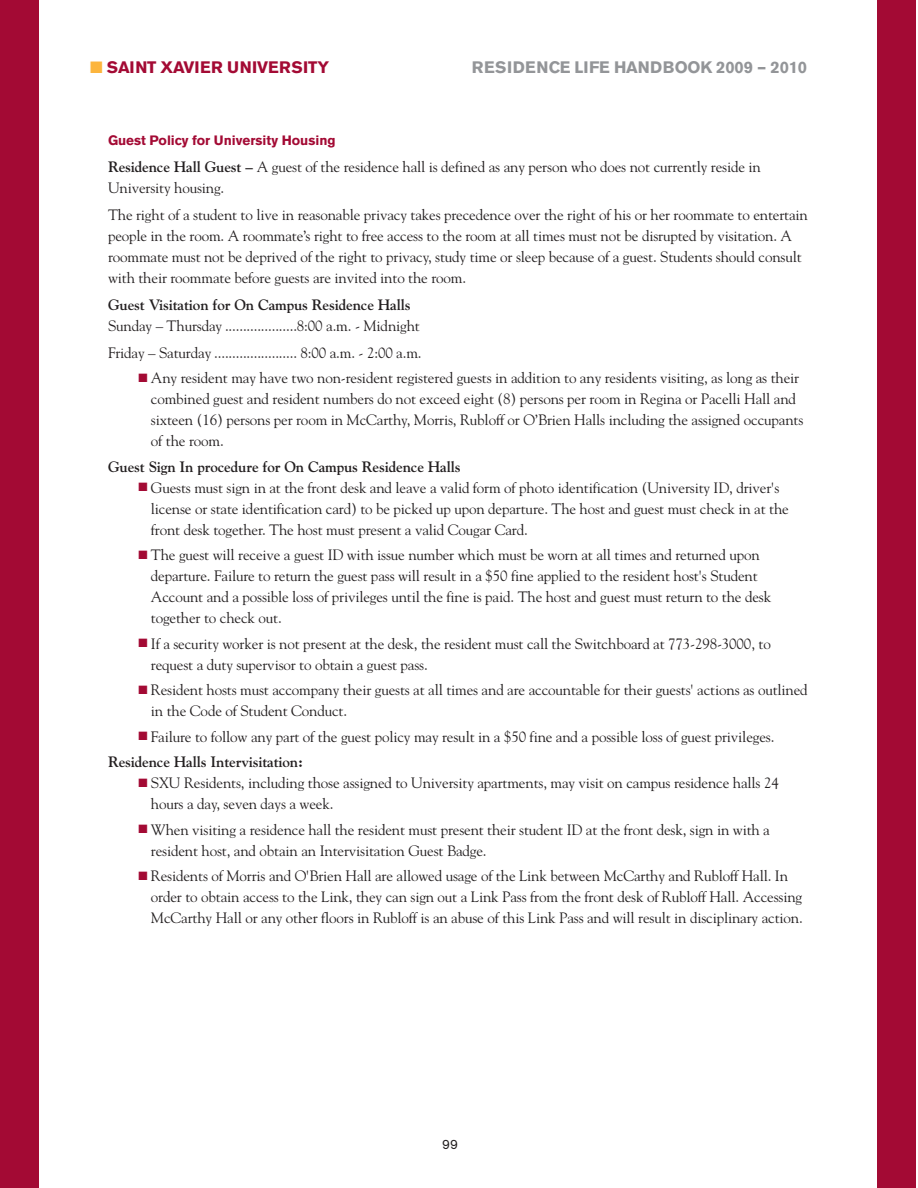
<style>
.page{position:relative;width:918px;height:1188px;background:#fff}
.page>*{position:absolute;margin:0;border:0;box-sizing:border-box;transform-origin:0 0}
.t1{font:700 16.5px "Akzidenz Grotesk BE";color:#939598}
.t2{font:700 16.5px "Akzidenz Grotesk BE";letter-spacing:-.01em;color:#a30a34}
.t3{font:15px/21px "Goudy";letter-spacing:-.01em;color:#231f20}
.t4{font:700 15px "Goudy";letter-spacing:-.01em;color:#231f20}
.t5{font:700 13.5px "Akzidenz Grotesk BE";color:#a30a34}
.t6{font:13.5px "Akzidenz Grotesk BE";color:#231f20}
.s1{color:#fcb53d}
.s2{font-weight:700}
.s3{color:#a30a34}
</style>
<div class="page">
<div style="left:0;top:0;width:39px;height:1188px;background:#a30a34"></div>
<div style="left:878px;top:0;width:38px;height:1188px;background:#a30a34"></div>
<p class="t2" style="left:90px;top:62px;width:240px"><span class="s1">■</span> SAINT XAVIER UNIVERSITY</p>
<p class="t1" style="left:472px;top:62px;width:337px">RESIDENCE LIFE HANDBOOK 2009 – 2010</p>
<p class="t5" style="left:108px;top:135px;width:229px">Guest Policy for University Housing</p>
<p class="t3" style="left:108px;top:157px;width:654px"><span class="s2">Residence Hall Guest –</span> A guest of the residence hall is defined as any person who does not currently reside in<br>University housing.</p>
<p class="t3" style="left:108px;top:205px;width:701px">The right of a student to live in reasonable privacy takes precedence over the right of his or her roommate to entertain people in the room. A roommate’s right to free access to the room at all times must not be disrupted by visitation. A roommate must not be deprived of the right to privacy, study time or sleep because of a guest. Students should consult with their roommate before guests are invited into the room.</p>
<p class="t4" style="left:108px;top:298px;width:304px">Guest Visitation for On Campus Residence Halls</p>
<p class="t3" style="left:108px;top:313px;width:315px;line-height:27px">Sunday – Thursday ....................8:00 a.m. - Midnight<br>Friday – Saturday ....................... 8:00 a.m. - 2:00 a.m.</p>
<p class="t3" style="left:151px;top:368px;width:654px;text-indent:-12px"><span class="s3">■</span> Any resident may have two non-resident registered guests in addition to any residents visiting, as long as their combined guest and resident numbers do not exceed eight (8) persons per room in Regina or Pacelli Hall and sixteen (16) persons per room in McCarthy, Morris, Rubloff or O’Brien Halls including the assigned occupants of the room.</p>
<p class="t4" style="left:108px;top:460px;width:354px">Guest Sign In procedure for On Campus Residence Halls</p>
<p class="t3" style="left:151px;top:478px;width:639px;text-indent:-12px"><span class="s3">■</span> Guests must sign in at the front desk and leave a valid form of photo identification (University ID, driver's license or state identification card) to be picked up upon departure. The host and guest must check in at the front desk together. The host must present a valid Cougar Card.</p>
<p class="t3" style="left:151px;top:545px;width:622px;text-indent:-12px"><span class="s3">■</span> The guest will receive a guest ID with issue number which must be worn at all times and returned upon departure. Failure to return the guest pass will result in a $50 fine applied to the resident host's Student Account and a possible loss of privileges until the fine is paid. The host and guest must return to the desk together to check out.</p>
<p class="t3" style="left:151px;top:634px;width:621px;text-indent:-12px"><span class="s3">■</span> If a security worker is not present at the desk, the resident must call the Switchboard at 773-298-3000, to request a duty supervisor to obtain a guest pass.</p>
<p class="t3" style="left:151px;top:680px;width:658px;text-indent:-12px"><span class="s3">■</span> Resident hosts must accompany their guests at all times and are accountable for their guests' actions as outlined in the Code of Student Conduct.</p>
<p class="t3" style="left:108px;top:725px;width:668px;line-height:25.5px;text-indent:30px"><span class="s3">■</span> Failure to follow any part of the guest policy may result in a $50 fine and a possible loss of guest privileges.<br><span class="s2">Residence Halls Intervisitation:</span></p>
<p class="t3" style="left:151px;top:773px;width:629px;text-indent:-12px"><span class="s3">■</span> SXU Residents, including those assigned to University apartments, may visit on campus residence halls 24 hours a day, seven days a week.</p>
<p class="t3" style="left:151px;top:820px;width:621px;text-indent:-12px"><span class="s3">■</span> When visiting a residence hall the resident must present their student ID at the front desk, sign in with a resident host, and obtain an Intervisitation Guest Badge.</p>
<p class="t3" style="left:151px;top:866px;width:653px;text-indent:-12px"><span class="s3">■</span> Residents of Morris and O'Brien Hall are allowed usage of the Link between McCarthy and Rubloff Hall. In order to obtain access to the Link, they can sign out a Link Pass from the front desk of Rubloff Hall. Accessing<br>McCarthy Hall or any other floors in Rubloff is an abuse of this Link Pass and will result in disciplinary action.</p>
<p class="t6" style="left:442px;top:1140px;width:18px">99</p>
</div>
